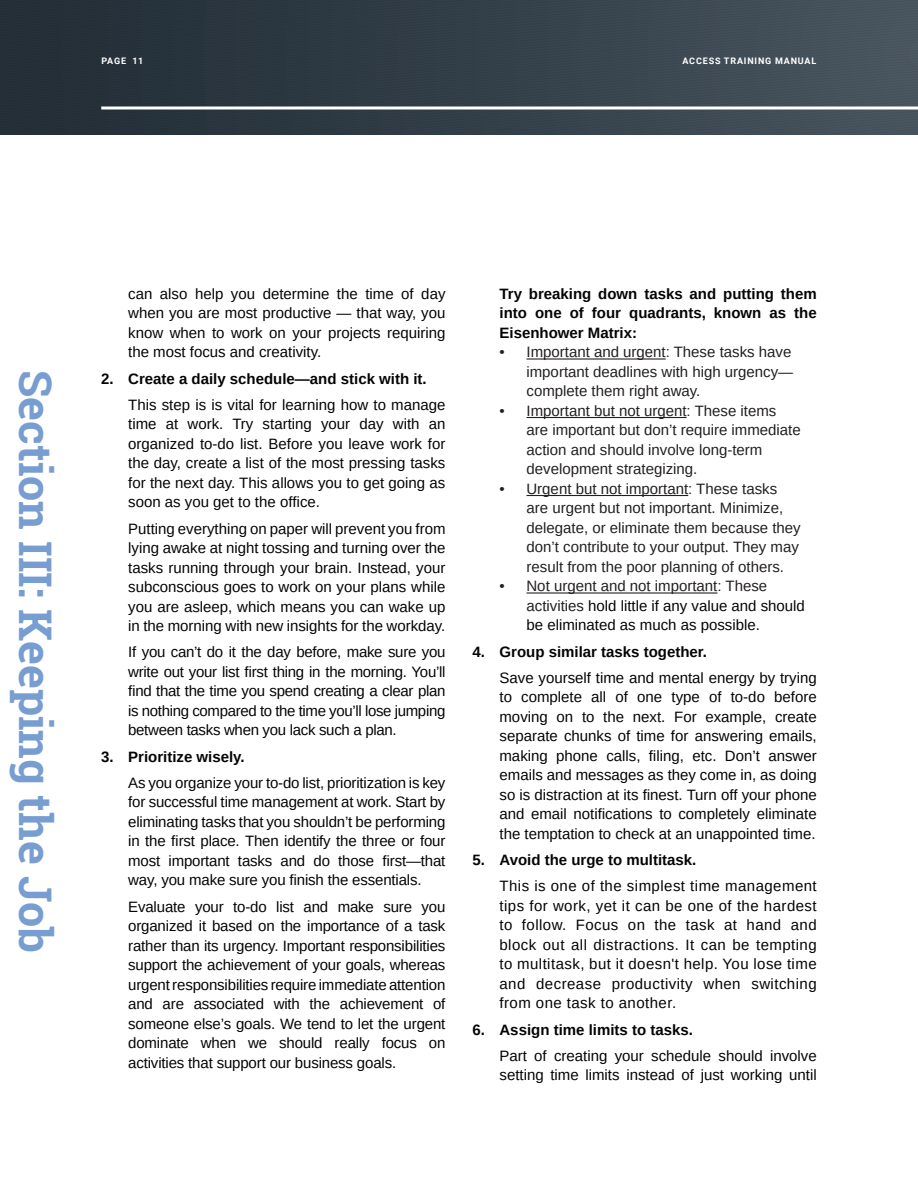
<style>
.page{position:relative;width:918px;height:1188px;background:#fff}
.page>*{position:absolute;margin:0;border:0;box-sizing:border-box;transform-origin:0 0}
.t1{font:700 45px "Roboto Slab";color:#779dd1}
._10_16_Reg_Left{font:15px/19.5px "Arimo";color:#040503;text-align:justify}
.t2{font:15px/19.5px "Arimo";color:#231f20}
._10_16_Reg_Left-2{font:700 15px/19.5px "Arimo";color:#040503;text-align:justify}
.t3{font:700 9px "Roboto";letter-spacing:.095em;color:#fff}
.s1{color:#231f20}
</style>
<div class="page">
<svg style="left:0;top:0;width:918px;height:135px;background:#333f48"></svg>
<svg style="left:101px;top:106px;width:817px;height:4px"></svg>
<hr style="left:526px;top:358px;width:140px;height:2px;background:#231f20">
<hr style="left:526px;top:417px;width:161px;height:1px;background:#231f20">
<hr style="left:526px;top:495px;width:162px;height:1px;background:#231f20">
<hr style="left:526px;top:592px;width:191px;height:2px;background:#231f20">
<p class="t3" style="left:101px;top:55px;width:43px">PAGE 11</p>
<p class="t3" style="left:682px;top:55px;width:136px">ACCESS TRAINING MANUAL</p>
<h1 class="t1" style="left:66px;top:370px;width:585px;rotate:90deg">Section III: Keeping the Job</h1>
<p class="_10_16_Reg_Left" style="left:128px;top:284px;width:319px">can also help you determine the time of day when you are most productive — that way, you know when to work on your projects requiring the most focus and creativity.</p>
<p class="_10_16_Reg_Left-2" style="left:101px;top:369px;width:327px">2. Create a daily schedule—and stick with it.</p>
<p class="_10_16_Reg_Left" style="left:128px;top:395px;width:319px">This step is is vital for learning how to manage time at work. Try starting your day with an organized to-do list. Before you leave work for the day, create a list of the most pressing tasks for the next day. This allows you to get going as soon as you get to the office.</p>
<p class="_10_16_Reg_Left" style="left:128px;top:519px;width:319px">Putting everything on paper will prevent you from lying awake at night tossing and turning over the tasks running through your brain. Instead, your subconscious goes to work on your plans while you are asleep, which means you can wake up in the morning with new insights for the workday.</p>
<p class="_10_16_Reg_Left" style="left:128px;top:643px;width:319px">If you can’t do it the day before, make sure you write out your list first thing in the morning. You’ll find that the time you spend creating a clear plan is nothing compared to the time you’ll lose jumping between tasks when you lack such a plan.</p>
<p class="_10_16_Reg_Left-2" style="left:101px;top:747px;width:145px">3. Prioritize wisely.</p>
<p class="_10_16_Reg_Left" style="left:128px;top:773px;width:319px">As you organize your to-do list, prioritization is key for successful time management at work. Start by eliminating tasks that you shouldn’t be performing in the first place. Then identify the three or four most important tasks and do those first—that way, you make sure you finish the essentials.</p>
<p class="_10_16_Reg_Left" style="left:128px;top:897px;width:319px">Evaluate your to-do list and make sure you organized it based on the importance of a task rather than its urgency. Important responsibilities support the achievement of your goals, whereas urgent responsibilities require immediate attention and are associated with the achievement of someone else’s goals. We tend to let the urgent dominate when we should really focus on activities that support our business goals.</p>
<p class="_10_16_Reg_Left-2" style="left:500px;top:284px;width:319px">Try breaking down tasks and putting them into one of four quadrants, known as the Eisenhower Matrix:</p>
<p class="t2" style="left:526px;top:343px;width:268px;text-indent:-27px">• Important and urgent: These tasks have important deadlines with high urgency— complete them right away.</p>
<p class="t2" style="left:526px;top:401px;width:276px;text-indent:-27px">• Important but not urgent: These items are important but don’t require immediate action and should involve long-term development strategizing.</p>
<p class="t2" style="left:526px;top:479px;width:276px;text-indent:-27px">• Urgent but not important: These tasks are urgent but not important. Minimize, delegate, or eliminate them because they don’t contribute to your output. They may result from the poor planning of others.</p>
<p class="_10_16_Reg_Left" style="left:526px;top:577px;width:280px;text-align:left;text-indent:-27px"><span class="s1">• Not urgent and not important: These activities</span> hold little if any value and should be eliminated as much as possible.</p>
<p class="_10_16_Reg_Left-2" style="left:472px;top:642px;width:236px">4. Group similar tasks together.</p>
<p class="_10_16_Reg_Left" style="left:500px;top:668px;width:319px">Save yourself time and mental energy by trying to complete all of one type of to-do before moving on to the next. For example, create separate chunks of time for answering emails, making phone calls, filing, etc. Don’t answer emails and messages as they come in, as doing so is distraction at its finest. Turn off your phone and email notifications to completely eliminate the temptation to check at an unappointed time.</p>
<p class="_10_16_Reg_Left-2" style="left:472px;top:850px;width:225px">5. Avoid the urge to multitask.</p>
<p class="_10_16_Reg_Left" style="left:500px;top:877px;width:319px">This is one of the simplest time management tips for work, yet it can be one of the hardest to follow. Focus on the task at hand and block out all distractions. It can be tempting to multitask, but it doesn't help. You lose time and decrease productivity when switching from one task to another.</p>
<p class="_10_16_Reg_Left-2" style="left:472px;top:1020px;width:222px">6. Assign time limits to tasks.</p>
<p class="_10_16_Reg_Left" style="left:500px;top:1046px;width:319px">Part of creating your schedule should involve setting time limits instead of just working until</p>
</div>
